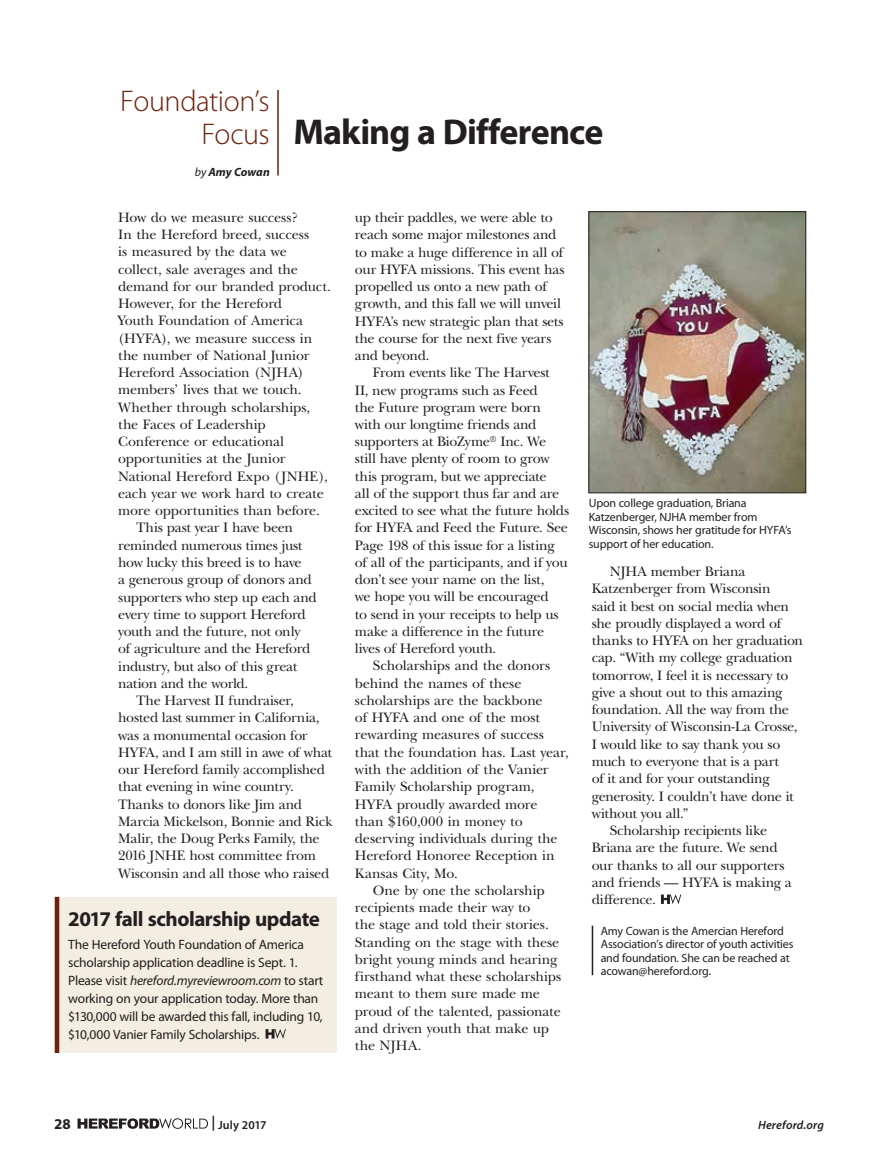
<style>
.page{position:relative;width:878px;height:1161px;background:#fff}
.page>*{position:absolute;margin:0;border:0;box-sizing:border-box;transform-origin:0 0}
.t1{font:700 36px "Myriad Pro";letter-spacing:-.025em;color:#231f20}
.t2{font:300 30px/33px "Myriad Pro";letter-spacing:-.015em;color:#6c220e;text-align:right}
.t3{font:700 21px "Myriad Pro";letter-spacing:-.025em;color:#231f20}
.t4{font:700 15px "Myriad Pro";color:#231f20}
.t5{font:14.25px/17.2px "New Baskerville";letter-spacing:-.015em;color:#231f20}
.t6{font:14.25px "New Baskerville";letter-spacing:.005em;color:#231f20}
.t7{font:14.25px "New Baskerville";letter-spacing:-.035em;color:#231f20}
.t8{font:14.25px "New Baskerville";letter-spacing:.01em;color:#231f20}
.t9{font:13.5px/18px "Myriad Pro";letter-spacing:-.02em;color:#231f20}
.t10{font:12px/13.5px "Myriad Pro";letter-spacing:-.01em;color:#231f20}
.t11{font:italic 600 12px "Myriad Pro";letter-spacing:.015em;color:#231f20}
.t12{font:italic 700 12px "Myriad Pro";letter-spacing:-.005em;color:#231f20}
.t13{font:600 12px "Myriad Pro";letter-spacing:.005em;color:#231f20}
.s1{font-weight:400}
.s2{font-style:italic}
.s3{font-size:15px}
</style>
<div class="page">
<hr style="left:591px;top:926px;width:2px;height:49px;background:#231f20">
<svg style="left:661px;top:895px;width:20px;height:9px"></svg>
<hr style="left:277px;top:90px;width:2px;height:86px;background:#6c220e">
<div style="left:55px;top:897px;width:282px;height:156px;background:#f4ede1"></div>
<svg style="left:265px;top:1029px;width:21px;height:10px"></svg>
<hr style="left:55px;top:897px;width:4px;height:156px;background:#6c220e">
<img style="left:590px;top:214px;width:214px;height:277px">
<div style="left:588px;top:212px;width:218px;height:281px;border:1px solid #231f20"></div>
<svg style="left:77px;top:1118px;width:131px;height:11px"></svg>
<h2 class="t2" style="left:120px;top:85px;width:151px">Foundation’s<br>Focus</h2>
<p class="t12" style="left:195px;top:165px;width:76px"><span class="s1">by</span> Amy Cowan</p>
<h1 class="t1" style="left:293px;top:111px;width:311px">Making a Difference</h1>
<p class="t5" style="left:118px;top:209px;width:181px">How do we measure success?</p>
<p class="t5" style="left:118px;top:226px;width:192px">In the Hereford breed, success</p>
<p class="t5" style="left:118px;top:243px;width:170px">is measured by the data we</p>
<p class="t5" style="left:118px;top:261px;width:181px">collect, sale averages and the</p>
<p class="t5" style="left:118px;top:278px;width:214px">demand for our branded product.</p>
<p class="t5" style="left:118px;top:295px;width:165px">However, for the Hereford</p>
<p class="t5" style="left:118px;top:312px;width:186px">Youth Foundation of America</p>
<p class="t5" style="left:118px;top:330px;width:196px">(HYFA), we measure success in</p>
<p class="t5" style="left:118px;top:347px;width:193px">the number of National Junior</p>
<p class="t5" style="left:118px;top:364px;width:187px">Hereford Association (NJHA)</p>
<p class="t5" style="left:118px;top:381px;width:185px">members’ lives that we touch.</p>
<p class="t5" style="left:118px;top:399px;width:193px">Whether through scholarships,</p>
<p class="t5" style="left:118px;top:416px;width:149px">the Faces of Leadership</p>
<p class="t5" style="left:118px;top:433px;width:167px">Conference or educational</p>
<p class="t5" style="left:118px;top:450px;width:169px">opportunities at the Junior</p>
<p class="t5" style="left:118px;top:468px;width:211px">National Hereford Expo (JNHE),</p>
<p class="t5" style="left:118px;top:485px;width:207px">each year we work hard to create</p>
<p class="t5" style="left:118px;top:502px;width:203px">more opportunities than before.</p>
<p class="t5" style="left:136px;top:519px;width:158px">This past year I have been</p>
<p class="t5" style="left:118px;top:537px;width:186px">reminded numerous times just</p>
<p class="t5" style="left:118px;top:554px;width:185px">how lucky this breed is to have</p>
<p class="t5" style="left:118px;top:571px;width:195px">a generous group of donors and</p>
<p class="t5" style="left:118px;top:588px;width:200px">supporters who step up each and</p>
<p class="t5" style="left:118px;top:606px;width:189px">every time to support Hereford</p>
<p class="t5" style="left:118px;top:623px;width:184px">youth and the future, not only</p>
<p class="t5" style="left:118px;top:640px;width:194px">of agriculture and the Hereford</p>
<p class="t5" style="left:118px;top:657px;width:181px">industry, but also of this great</p>
<p class="t5" style="left:118px;top:675px;width:132px">nation and the world.</p>
<p class="t5" style="left:136px;top:692px;width:159px">The Harvest II fundraiser,</p>
<p class="t5" style="left:118px;top:709px;width:203px">hosted last summer in California,</p>
<p class="t5" style="left:118px;top:726px;width:191px">was a monumental occasion for</p>
<p class="t5" style="left:118px;top:744px;width:215px">HYFA, and I am still in awe of what</p>
<p class="t5" style="left:118px;top:761px;width:208px">our Hereford family accomplished</p>
<p class="t5" style="left:118px;top:778px;width:177px">that evening in wine country.</p>
<p class="t5" style="left:118px;top:795px;width:185px">Thanks to donors like Jim and</p>
<p class="t5" style="left:118px;top:813px;width:216px">Marcia Mickelson, Bonnie and Rick</p>
<p class="t5" style="left:118px;top:830px;width:203px">Malir, the Doug Perks Family, the</p>
<p class="t5" style="left:118px;top:847px;width:199px">2016 JNHE host committee from</p>
<p class="t5" style="left:118px;top:864px;width:213px">Wisconsin and all those who raised</p>
<h3 class="t3" style="left:68px;top:907px;width:253px">2017 fall scholarship update</h3>
<p class="t9" style="left:68px;top:935px;width:257px">The Hereford Youth Foundation of America scholarship application deadline is Sept. 1.<br>Please visit <span class="s2">hereford.myreviewroom.com</span> to start working on your application today. More than $130,000 will be awarded this fall, including 10, $10,000 Vanier Family Scholarships.</p>
<p class="t5" style="left:355px;top:209px;width:211px">up their paddles, we were able to reach some major milestones and to make a huge difference in all of our HYFA missions. This event has propelled us onto a new path of growth, and this fall we will unveil<br>HYFA’s new strategic plan that sets the course for the next five years and beyond.</p>
<p class="t5" style="left:355px;top:364px;width:216px;text-indent:18px">From events like The Harvest<br>II, new programs such as Feed<br>the Future program were born with our longtime friends and supporters at BioZyme<sup>®</sup> Inc. We still have plenty of room to grow this program, but we appreciate<br>all of the support thus far and are excited to see what the future holds for HYFA and Feed the Future. See<br>Page 198 of this issue for a listing of all of the participants, and if you don’t see your name on the list,<br>we hope you will be encouraged<br>to send in your receipts to help us make a difference in the future lives of Hereford youth.</p>
<p class="t5" style="left:373px;top:657px;width:179px">Scholarships and the donors</p>
<p class="t5" style="left:355px;top:675px;width:168px">behind the names of these</p>
<p class="t5" style="left:355px;top:692px;width:189px">scholarships are the backbone</p>
<p class="t5" style="left:355px;top:709px;width:186px">of HYFA and one of the most</p>
<p class="t5" style="left:355px;top:726px;width:190px">rewarding measures of success</p>
<p class="t5" style="left:355px;top:744px;width:215px">that the foundation has. Last year,</p>
<p class="t5" style="left:355px;top:761px;width:195px">with the addition of the Vanier</p>
<p class="t5" style="left:355px;top:778px;width:181px">Family Scholarship program,</p>
<p class="t5" style="left:355px;top:795px;width:184px">HYFA proudly awarded more</p>
<p class="t5" style="left:355px;top:813px;width:169px">than $160,000 in money to</p>
<p class="t6" style="left:355px;top:830px;width:204px">deserving individuals during the</p>
<p class="t5" style="left:355px;top:847px;width:201px">Hereford Honoree Reception in</p>
<p class="t8" style="left:355px;top:865px;width:104px">Kansas City, Mo.</p>
<p class="t5" style="left:373px;top:882px;width:173px">One by one the scholarship</p>
<p class="t5" style="left:355px;top:899px;width:177px">recipients made their way to</p>
<p class="t5" style="left:355px;top:916px;width:195px">the stage and told their stories.</p>
<p class="t5" style="left:355px;top:933px;width:206px">Standing on the stage with these</p>
<p class="t5" style="left:355px;top:951px;width:204px">bright young minds and hearing</p>
<p class="t5" style="left:355px;top:968px;width:208px">firsthand what these scholarships</p>
<p class="t5" style="left:355px;top:985px;width:186px">meant to them sure made me</p>
<p class="t5" style="left:355px;top:1002px;width:207px">proud of the talented, passionate</p>
<p class="t5" style="left:355px;top:1020px;width:196px">and driven youth that make up</p>
<p class="t5" style="left:355px;top:1037px;width:68px">the NJHA.</p>
<p class="t10" style="left:588px;top:497px;width:204px">Upon college graduation, Briana Katzenberger, NJHA member from Wisconsin, shows her gratitude for HYFA’s support of her education.</p>
<p class="t5" style="left:609px;top:563px;width:137px">NJHA member Briana</p>
<p class="t5" style="left:591px;top:580px;width:180px">Katzenberger from Wisconsin</p>
<p class="t5" style="left:591px;top:598px;width:199px">said it best on social media when</p>
<p class="t5" style="left:591px;top:615px;width:191px">she proudly displayed a word of</p>
<p class="t5" style="left:591px;top:632px;width:213px">thanks to HYFA on her graduation</p>
<p class="t5" style="left:591px;top:649px;width:202px">cap. “With my college graduation</p>
<p class="t5" style="left:591px;top:667px;width:198px">tomorrow, I feel it is necessary to</p>
<p class="t5" style="left:591px;top:684px;width:192px">give a shout out to this amazing</p>
<p class="t5" style="left:591px;top:701px;width:199px">foundation. All the way from the</p>
<p class="t5" style="left:591px;top:718px;width:207px">University of Wisconsin-La Crosse,</p>
<p class="t5" style="left:591px;top:736px;width:190px">I would like to say thank you so</p>
<p class="t5" style="left:591px;top:753px;width:189px">much to everyone that is a part</p>
<p class="t5" style="left:591px;top:770px;width:180px">of it and for your outstanding</p>
<p class="t5" style="left:591px;top:787px;width:203px">generosity. I couldn’t have done it</p>
<p class="t7" style="left:591px;top:805px;width:98px">without you all.”</p>
<p class="t5" style="left:609px;top:822px;width:159px">Scholarship recipients like</p>
<p class="t5" style="left:591px;top:839px;width:187px">Briana are the future. We send</p>
<p class="t5" style="left:591px;top:856px;width:194px">our thanks to all our supporters</p>
<p class="t5" style="left:591px;top:874px;width:201px">and friends — HYFA is making a</p>
<p class="t5" style="left:591px;top:891px;width:66px">difference.</p>
<p class="t10" style="left:600px;top:924px;width:194px">Amy Cowan is the Amercian Hereford Association’s director of youth activities and foundation. She can be reached at acowan@hereford.org.</p>
<p class="t4" style="left:54px;top:1115px;width:18px">28</p>
<p class="t13" style="left:211px;top:1118px;width:57px"><span class="s3">|</span> July 2017</p>
<p class="t11" style="left:758px;top:1118px;width:67px">Hereford.org</p>
</div>
